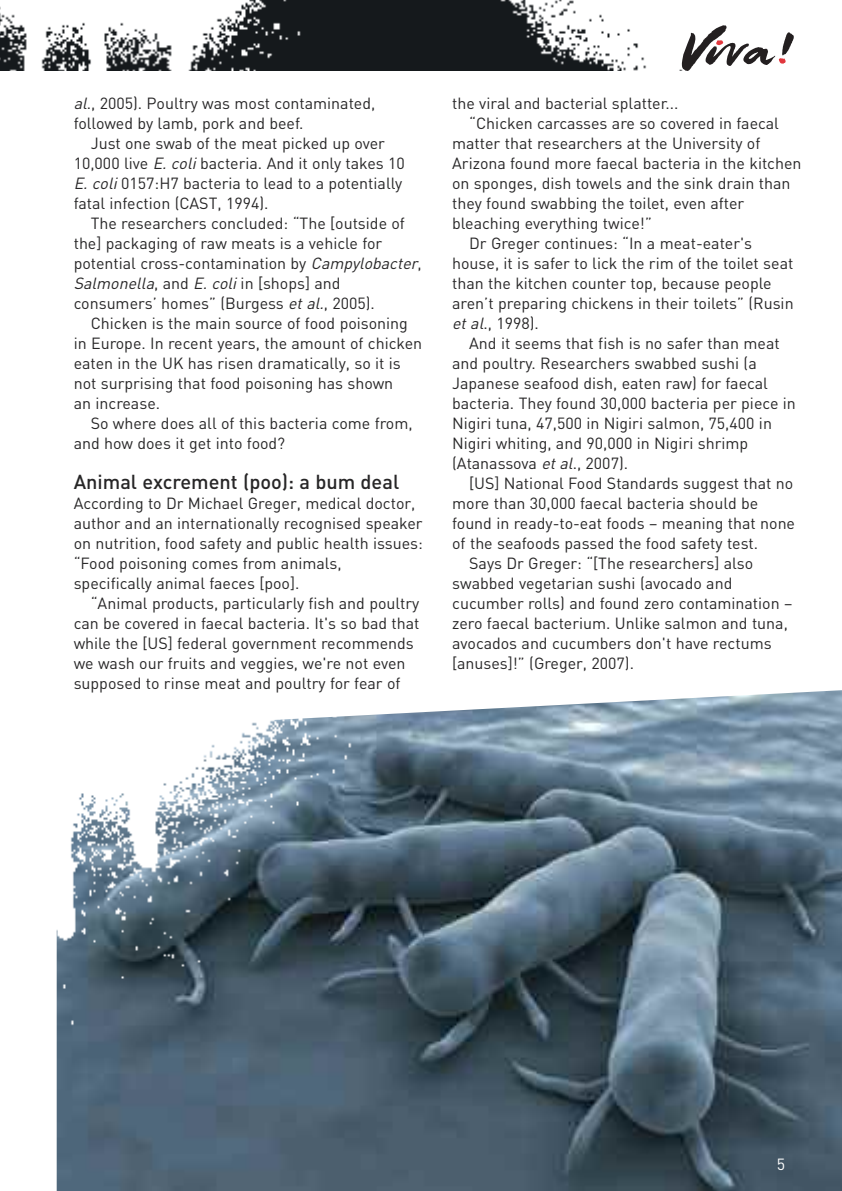
<style>
.page{position:relative;width:842px;height:1191px;background:#fff}
.page>*{position:absolute;margin:0;border:0;box-sizing:border-box;transform-origin:0 0}
.t1{font:500 20px "DIN";color:#272627}
.t2{font:16px/20px "DIN";color:#272627}
.t3{font:16px "DIN";color:#fff}
.s1{font-style:italic}
</style>
<div class="page">
<img style="left:0;top:2px;width:248px;height:69px">
<img style="left:248px;top:0;width:434px;height:71px">
<svg style="left:682px;top:25px;width:112px;height:46px"></svg>
<img style="left:57px;top:690px;width:785px;height:501px">
<img style="left:56px;top:693px;width:334px;height:389px">
<p class="t2" style="left:74px;top:94px;width:303px"><span class="s1">al</span>., 2005). Poultry was most contaminated, followed by lamb, pork and beef.</p>
<p class="t2" style="left:74px;top:134px;width:333px;text-indent:17px">Just one swab of the meat picked up over 10,000 live <span class="s1">E.coli</span>bacteria. And it only takes 10<br><span class="s1">E.coli</span>0157:H7 bacteria to lead to a potentially fatal infection (CAST, 1994).</p>
<p class="t2" style="left:74px;top:214px;width:350px;text-indent:17px">The researchers concluded: “The [outside of the] packaging of raw meats is a vehicle for potential cross-contamination by <span class="s1">Campylobacter</span>, <span class="s1">Salmonella</span>, and <span class="s1">E.coli</span>in [shops] and consumers’ homes” (Burgess <span class="s1">etal.</span>, 2005).</p>
<p class="t2" style="left:74px;top:314px;width:350px;text-indent:17px">Chicken is the main source of food poisoning in Europe. In recent years, the amount of chicken eaten in the UK has risen dramatically, so it is not surprising that food poisoning has shown<br>an increase.</p>
<p class="t2" style="left:74px;top:414px;width:340px;text-indent:17px">So where does all of this bacteria come from, and how does it get into food?</p>
<p class="t1" style="left:74px;top:470px;width:327px">Animal excrement (poo): a bum deal</p>
<p class="t2" style="left:74px;top:494px;width:351px">According to Dr Michael Greger, medical doctor, author and an internationally recognised speaker on nutrition, food safety and public health issues: “Food poisoning comes from animals, specifically animal faeces [poo].</p>
<p class="t2" style="left:74px;top:594px;width:347px;text-indent:17px">“Animal products, particularly fish and poultry can be covered in faecal bacteria. It's so bad that while the [US] federal government recommends we wash our fruits and veggies, we're not even supposed to rinse meat and poultry for fear of</p>
<p class="t2" style="left:452px;top:94px;width:228px">the viral and bacterial splatter...</p>
<p class="t2" style="left:469px;top:114px;width:311px">“Chicken carcasses are so covered in faecal</p>
<p class="t2" style="left:452px;top:134px;width:310px">matter that researchers at the University of</p>
<p class="t2" style="left:452px;top:154px;width:351px">Arizona found more faecal bacteria in the kitchen</p>
<p class="t2" style="left:452px;top:174px;width:340px">on sponges, dish towels and the sink drain than</p>
<p class="t2" style="left:452px;top:194px;width:294px">they found swabbing the toilet, even after</p>
<p class="t2" style="left:452px;top:214px;width:201px">bleaching everything twice!”</p>
<p class="t2" style="left:469px;top:234px;width:284px">Dr Greger continues: “In a meat-eater's</p>
<p class="t2" style="left:452px;top:254px;width:343px">house, it is safer to lick the rim of the toilet seat</p>
<p class="t2" style="left:452px;top:274px;width:321px">than the kitchen counter top, because people</p>
<p class="t2" style="left:452px;top:294px;width:343px">aren’t preparing chickens in their toilets” (Rusin</p>
<p class="t2" style="left:452px;top:314px;width:88px"><span class="s1">etal</span>., 1998).</p>
<p class="t2" style="left:469px;top:334px;width:312px">And it seems that fish is no safer than meat</p>
<p class="t2" style="left:452px;top:354px;width:306px">and poultry. Researchers swabbed sushi (a</p>
<p class="t2" style="left:452px;top:374px;width:317px">Japanese seafood dish, eaten raw) for faecal</p>
<p class="t2" style="left:452px;top:394px;width:345px">bacteria. They found 30,000 bacteria per piece in</p>
<p class="t2" style="left:452px;top:414px;width:321px">Nigiri tuna, 47,500 in Nigiri salmon, 75,400 in</p>
<p class="t2" style="left:452px;top:434px;width:298px">Nigiri whiting, and 90,000 in Nigiri shrimp</p>
<p class="t2" style="left:452px;top:454px;width:177px">(Atanassova <span class="s1">etal</span>., 2007).</p>
<p class="t2" style="left:469px;top:474px;width:326px">[US] National Food Standards suggest that no</p>
<p class="t2" style="left:452px;top:494px;width:308px">more than 30,000 faecal bacteria should be</p>
<p class="t2" style="left:452px;top:514px;width:344px">found in ready-to-eat foods – meaning that none</p>
<p class="t2" style="left:452px;top:534px;width:307px">of the seafoods passed the food safety test.</p>
<p class="t2" style="left:469px;top:554px;width:286px">Says Dr Greger: “[The researchers] also</p>
<p class="t2" style="left:452px;top:574px;width:282px">swabbed vegetarian sushi (avocado and</p>
<p class="t2" style="left:452px;top:594px;width:342px">cucumber rolls) and found zero contamination –</p>
<p class="t2" style="left:452px;top:614px;width:337px">zero faecal bacterium. Unlike salmon and tuna,</p>
<p class="t2" style="left:452px;top:634px;width:321px">avocados and cucumbers don't have rectums</p>
<p class="t2" style="left:452px;top:654px;width:183px">[anuses]!” (Greger, 2007).</p>
<p class="t3" style="left:777px;top:1155px;width:10px">5</p>
</div>
